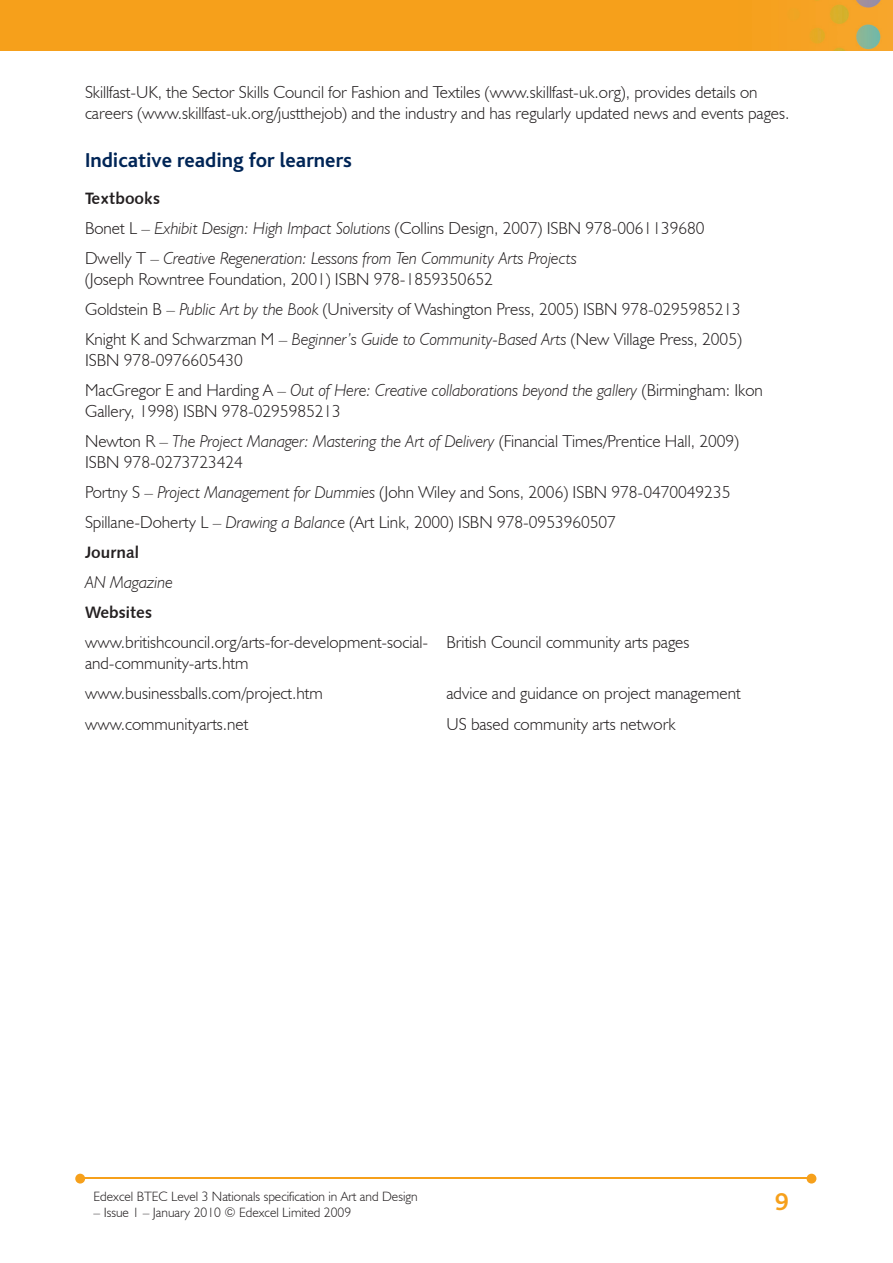
<style>
.page{position:relative;width:893px;height:1263px;background:#fff}
.page>*{position:absolute;margin:0;border:0;box-sizing:border-box;transform-origin:0 0}
.t1{font:700 25.5px "Bliss";color:#f6a01b}
.t2{font:700 21px "Bliss";color:#002556}
.t3{font:300 17.25px/30px "Humanist 521 BT";color:#231f20}
.t4{font:italic 300 17.25px/30px "Humanist 521 BT";color:#231f20}
.t5{font:16.5px "Humanist 531 BT Bold A";color:#231f20}
.t6{font:300 13.5px "Humanist 521 BT";color:#231f20}
.s1{font-style:normal}
.s2{font-style:italic}
</style>
<div class="page">
<img style="left:0;top:0;width:893px;height:51px">
<hr style="left:82px;top:1178px;width:728px;height:1px;background:#f6a01b">
<svg style="left:807px;top:1174px;width:9px;height:9px"></svg>
<svg style="left:75px;top:1174px;width:10px;height:9px"></svg>
<p class="t3" style="left:85px;top:81px;width:706px;line-height:21px">Skillfast-UK, the Sector Skills Council for Fashion and Textiles (www.skillfast-uk.org), provides details on careers (www.skillfast-uk.org/justthejob) and the industry and has regularly updated news and events pages.</p>
<p class="t2" style="left:85px;top:150px;width:268px">Indicative reading for learners</p>
<p class="t5" style="left:85px;top:188px;width:77px">Textbooks</p>
<p class="t4" style="left:85px;top:212px;width:621px"><span class="s1">Bonet L –</span> Exhibit Design: High Impact Solutions <span class="s1">(Collins Design, 2007) ISBN 978-0061139680<br>Dwelly T –</span> Creative Regeneration: Lessons from Ten Community Arts Projects</p>
<p class="t3" style="left:85px;top:263px;width:658px">(Joseph Rowntree Foundation, 2001) ISBN 978-1859350652<br>Goldstein B – <span class="s2">Public Art by the Book</span> (University of Washington Press, 2005) ISBN 978-0295985213<br>Knight K and Schwarzman M – <span class="s2">Beginner’s Guide to Community-Based Arts</span> (New Village Press, 2005)</p>
<p class="t3" style="left:85px;top:344px;width:679px">ISBN 978-0976605430<br>MacGregor E and Harding A – <span class="s2">Out of Here: Creative collaborations beyond the gallery</span> (Birmingham: Ikon</p>
<p class="t3" style="left:85px;top:395px;width:655px">Gallery, 1998) ISBN 978-0295985213<br>Newton R – <span class="s2">The Project Manager: Mastering the Art of Delivery</span> (Financial Times/Prentice Hall, 2009)</p>
<p class="t3" style="left:85px;top:446px;width:647px">ISBN 978-0273723424<br>Portny S – <span class="s2">Project Management for Dummies</span> (John Wiley and Sons, 2006) ISBN 978-0470049235<br>Spillane-Doherty L – <span class="s2">Drawing a Balance</span> (Art Link, 2000) ISBN 978-0953960507</p>
<p class="t5" style="left:85px;top:542px;width:55px">Journal</p>
<p class="t4" style="left:85px;top:566px;width:89px">AN Magazine</p>
<p class="t5" style="left:85px;top:602px;width:69px">Websites</p>
<p class="t3" style="left:85px;top:632px;width:345px;line-height:21px">www.britishcouncil.org/arts-for-development-social&shy;and-community-arts.htm</p>
<p class="t3" style="left:446px;top:627px;width:244px">British Council community arts pages</p>
<p class="t3" style="left:85px;top:678px;width:239px">www.businessballs.com/project.htm</p>
<p class="t3" style="left:446px;top:678px;width:296px">advice and guidance on project management</p>
<p class="t3" style="left:85px;top:708px;width:165px">www.communityarts.net</p>
<p class="t3" style="left:446px;top:708px;width:231px">US based community arts network</p>
<p class="t6" style="left:94px;top:1188px;width:326px">Edexcel BTEC Level 3 Nationals specification in Art and Design</p>
<p class="t6" style="left:94px;top:1204px;width:259px">– Issue 1 – January 2010 © Edexcel Limited 2009</p>
<h1 class="t1" style="left:775px;top:1189px;width:15px">9</h1>
</div>
